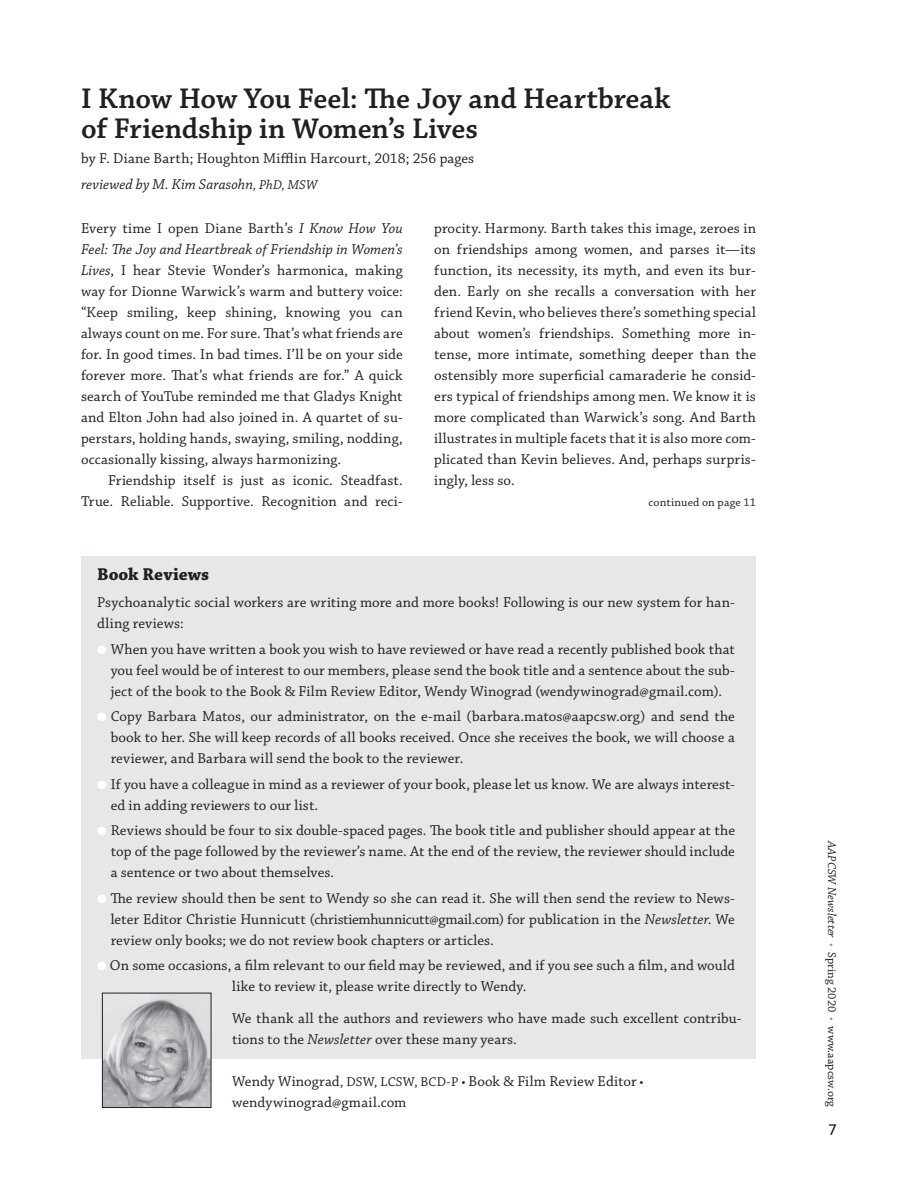
<style>
.page{position:relative;width:918px;height:1188px;background:#fff}
.page>*{position:absolute;margin:0;border:0;box-sizing:border-box;transform-origin:0 0}
.t1{font:600 30px/30px "Chaparral Pro";letter-spacing:-.005em;color:#231f20}
.t2{font:700 18px "Chaparral Pro";letter-spacing:.005em;color:#231f20}
.t3{font:15px/21px "Chaparral Pro";letter-spacing:.005em;color:#231f20;text-align:justify}
.t4{font:15px "Aller";color:#231f20}
.t5{font:12px "Chaparral Pro";color:#231f20}
.s1{font-style:italic}
.s2{font-style:italic;font-size:13.5px}
.s3{color:#fff}
.s4{font-size:13.5px}
.s5{color:#939598}
</style>
<div class="page">
<div style="left:81px;top:556px;width:675px;height:503px;background:#e6e7e9"></div>
<img style="left:104px;top:998px;width:105px;height:108px">
<div style="left:102px;top:993px;width:109px;height:115px;border:1px solid #231f20"></div>
<h1 class="t1" style="left:81px;top:84px;width:591px">I Know How You Feel: The Joy and Heartbreak of Friendship in Women’s Lives</h1>
<p class="t3" style="left:81px;top:146px;width:395px;line-height:25.5px">by F. Diane Barth; Houghton Mifflin Harcourt, 2018; 256 pages <span class="s1">reviewed by M. Kim Sarasohn</span><span class="s2">, PhD, MSW</span></p>
<p class="t3" style="left:81px;top:219px;width:323px">Every time I open Diane Barth’s <span class="s1">I Know How You Feel: The Joy and Heartbreak of Friendship in Women’s Lives</span>, I hear Stevie Wonder’s harmonica, making way for Dionne Warwick’s warm and buttery voice: “Keep smiling, keep shining, knowing you can always count on me. For sure. That’s what friends are for. In good times. In bad times. I’ll be on your side forever more. That’s what friends are for.” A quick search of YouTube reminded me that Gladys Knight and Elton John had also joined in. A quartet of su&shy;perstars, holding hands, swaying, smiling, nodding, occasionally kissing, always harmonizing.</p>
<p class="t3" style="left:81px;top:471px;width:323px;text-align:right">Friendship itself is just as iconic. Steadfast.<br>True. Reliable. Supportive. Recognition and reci-</p>
<p class="t3" style="left:434px;top:219px;width:323px">procity. Harmony. Barth takes this image, zeroes in on friendships among women, and parses it—its function, its necessity, its myth, and even its bur&shy;den. Early on she recalls a conversation with her friend Kevin, who believes there’s something special about women’s friendships. Something more in&shy;tense, more intimate, something deeper than the ostensibly more superficial camaraderie he consid&shy;ers typical of friendships among men. We know it is more complicated than Warwick’s song. And Barth illustrates in multiple facets that it is also more com&shy;plicated than Kevin believes. And, perhaps surpris&shy;ingly, less so.</p>
<p class="t5" style="left:649px;top:496px;width:109px">continued on page 11</p>
<p class="t2" style="left:97px;top:564px;width:114px">Book Reviews</p>
<p class="t3" style="left:97px;top:593px;width:639px">Psychoanalytic social workers are writing more and more books! Following is our new system for han&shy;dling reviews:</p>
<p class="t3" style="left:111px;top:639px;width:626px;text-indent:-13px"><span class="s3">●</span> When you have written a book you wish to have reviewed or have read a recently published book that you feel would be of interest to our members, please send the book title and a sentence about the sub&shy;ject of the book to the Book &amp; Film Review Editor, Wendy Winograd (wendywinograd@gmail.com).</p>
<p class="t3" style="left:111px;top:707px;width:626px;text-indent:-13px"><span class="s3">●</span> Copy Barbara Matos, our administrator, on the e-mail (barbara.matos@aapcsw.org) and send the book to her. She will keep records of all books received. Once she receives the book, we will choose a reviewer, and Barbara will send the book to the reviewer.</p>
<p class="t3" style="left:111px;top:774px;width:626px;text-indent:-13px"><span class="s3">●</span> If you have a colleague in mind as a reviewer of your book, please let us know. We are always interest&shy;ed in adding reviewers to our list.</p>
<p class="t3" style="left:111px;top:821px;width:626px;text-indent:-13px"><span class="s3">●</span> Reviews should be four to six double-spaced pages. The book title and publisher should appear at the top of the page followed by the reviewer’s name. At the end of the review, the reviewer should include a sentence or two about themselves.</p>
<p class="t3" style="left:111px;top:888px;width:626px;text-indent:-13px"><span class="s3">●</span> The review should then be sent to Wendy so she can read it. She will then send the review to News&shy;leter Editor Christie Hunnicutt (christiemhunnicutt@gmail.com) for publication in the <span class="s1">Newsletter</span>. We review only books; we do not review book chapters or articles.</p>
<p class="t3" style="left:97px;top:956px;width:639px"><span class="s3">●</span> On some occasions, a film relevant to our field may be reviewed, and if you see such a film, and would</p>
<p class="t3" style="left:232px;top:971px;width:511px;line-height:31.5px">like to review it, please write directly to Wendy.<br>We thank all the authors and reviewers who have made such excellent contribu-</p>
<p class="t3" style="left:232px;top:1029px;width:286px">tions to the <span class="s1">Newsletter</span> over these many years.</p>
<p class="t3" style="left:232px;top:1071px;width:413px">Wendy Winograd<span class="s4">, DSW, LCSW, BCD-P •</span> Book &amp; Film Review Editor <span class="s4">• </span>wendywinograd@gmail.com</p>
<p class="t5" style="left:839px;top:841px;width:268px;rotate:90deg"><span class="s1">AAPCSW Newsletter</span> <span class="s5">•</span> Spring 2020 <span class="s5">•</span> www.aapcsw.org</p>
<p class="t4" style="left:828px;top:1120px;width:10px">7</p>
</div>
